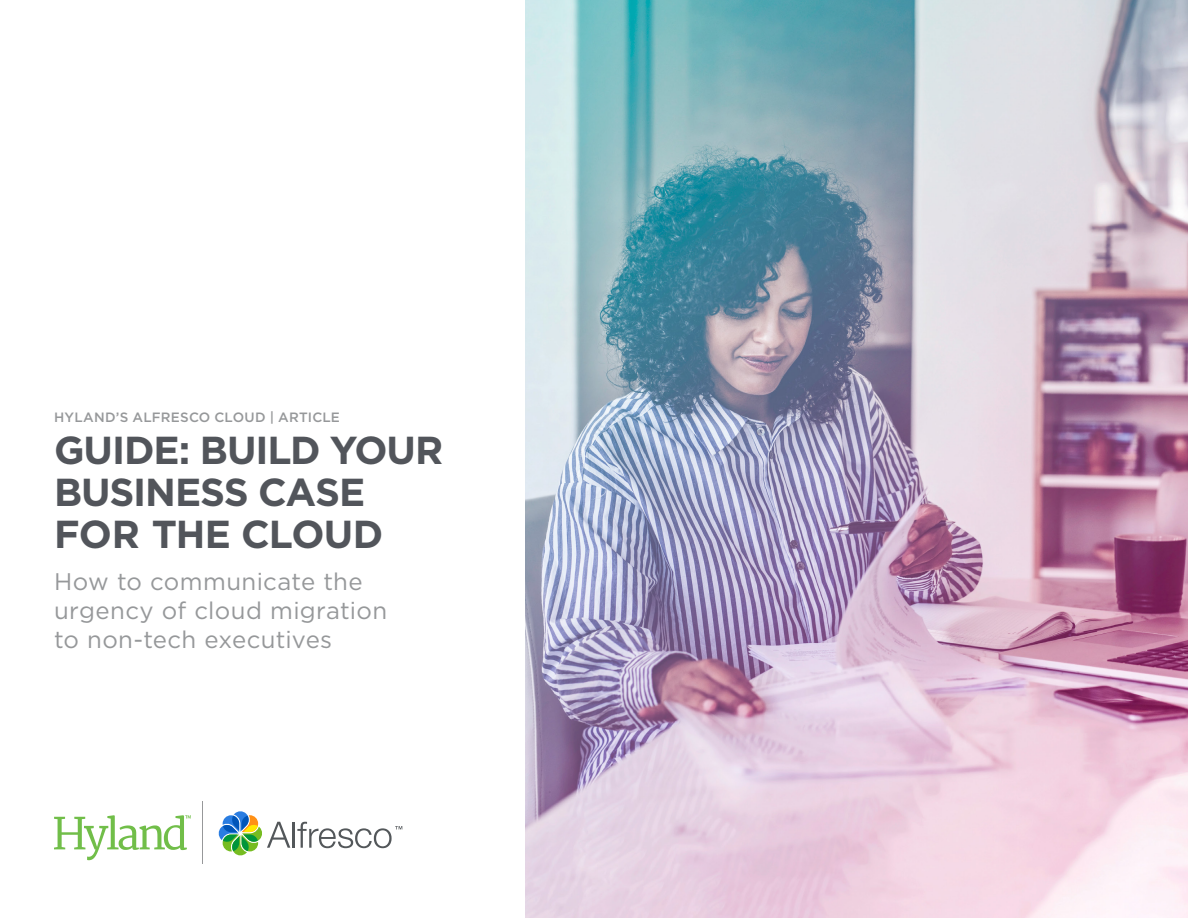
<style>
.page{position:relative;width:1188px;height:918px;background:#fff}
.page>*{position:absolute;margin:0;border:0;box-sizing:border-box;transform-origin:0 0}
.t1{font:700 39px/42px "Gotham";letter-spacing:-.03em;color:#52555b}
.t2{font:24px/28.8px "Gotham";letter-spacing:.015em;color:#96989a}
.t3{font:500 13.5px "Gotham";letter-spacing:.015em;color:#96989a}
</style>
<div class="page">
<img style="left:525px;top:0;width:663px;height:918px">
<hr style="left:202px;top:801px;width:1px;height:63px;background:#97989a">
<svg style="left:54px;top:815px;width:137px;height:45px"></svg>
<svg style="left:218px;top:811px;width:72px;height:45px"></svg>
<hr style="left:292px;top:822px;width:3px;height:26px;background:#53575a">
<svg style="left:297px;top:822px;width:105px;height:26px"></svg>
<p class="t3" style="left:54px;top:408px;width:288px">HYLAND’S ALFRESCO CLOUD | ARTICLE</p>
<h1 class="t1" style="left:54px;top:429px;width:391px">GUIDE: BUILD YOUR<br>BUSINESS CASE<br>FOR THE CLOUD</h1>
<p class="t2" style="left:54px;top:567px;width:335px">How to communicate the urgency of cloud migration to non-tech executives</p>
</div>
